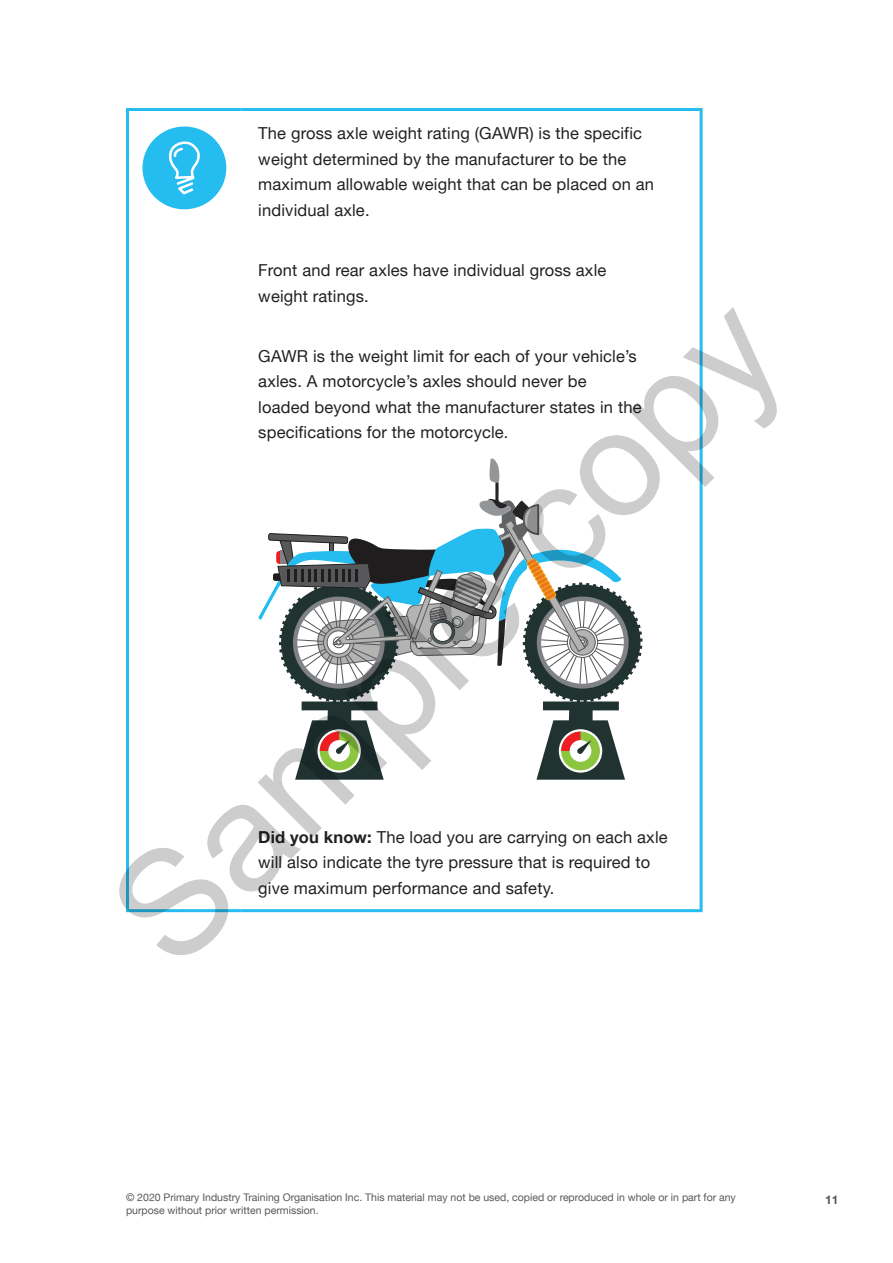
<style>
.page{position:relative;width:893px;height:1263px;background:#fff}
.page>*{position:absolute;margin:0;border:0;box-sizing:border-box;transform-origin:0 0}
.t1{font:150px "Arial";color:rgb(0 0 0/.2)}
.t2{font:16.5px/25.5px "Helvetica Neue";letter-spacing:.01em;color:#231f20}
.t3{font:700 12px "Helvetica Neue LT";color:#57585a}
.t4{font:10.5px/13.5px "Helvetica Neue";color:#57585a}
.s1{font-family:"Helvetica Neue LT";font-weight:700}
</style>
<div class="page">
<hr style="left:126px;top:108px;width:115px;height:3px;background:#25bdef">
<hr style="left:126px;top:111px;width:3px;height:798px;background:#25bdef">
<hr style="left:241px;top:108px;width:462px;height:3px;background:#25bdef">
<hr style="left:700px;top:111px;width:3px;height:798px;background:#25bdef">
<hr style="left:126px;top:909px;width:115px;height:3px;background:#25bdef">
<hr style="left:241px;top:909px;width:462px;height:3px;background:#25bdef">
<div style="left:142px;top:127px;width:84px;height:82px;background:#25bdef;border-radius:50%"></div>
<svg style="left:169px;top:141px;width:31px;height:54px"></svg>
<svg style="left:258px;top:458px;width:384px;height:322px"></svg>
<p class="t2" style="left:258px;top:121px;width:397px">The gross axle weight rating (GAWR) is the specific weight determined by the manufacturer to be the maximum allowable weight that can be placed on an individual axle.</p>
<p class="t2" style="left:258px;top:257px;width:350px">Front and rear axles have individual gross axle weight ratings.</p>
<h1 class="t1" style="left:66px;top:864px;width:869px;rotate:-45deg">Sample copy</h1>
<p class="t2" style="left:258px;top:343px;width:385px">GAWR is the weight limit for each of your vehicle’s axles. A motorcycle’s axles should never be loaded beyond what the manufacturer states in the specifications for the motorcycle.</p>
<p class="t2" style="left:258px;top:824px;width:411px"><span class="s1">Did you know:</span> The load you are carrying on each axle will also indicate the tyre pressure that is required to give maximum performance and safety.</p>
<p class="t4" style="left:126px;top:1190px;width:611px">© 2020 Primary Industry Training Organisation Inc. This material may not be used, copied or reproduced in whole or in part for any purpose without prior written permission.</p>
<p class="t3" style="left:825px;top:1192px;width:15px">11</p>
</div>
